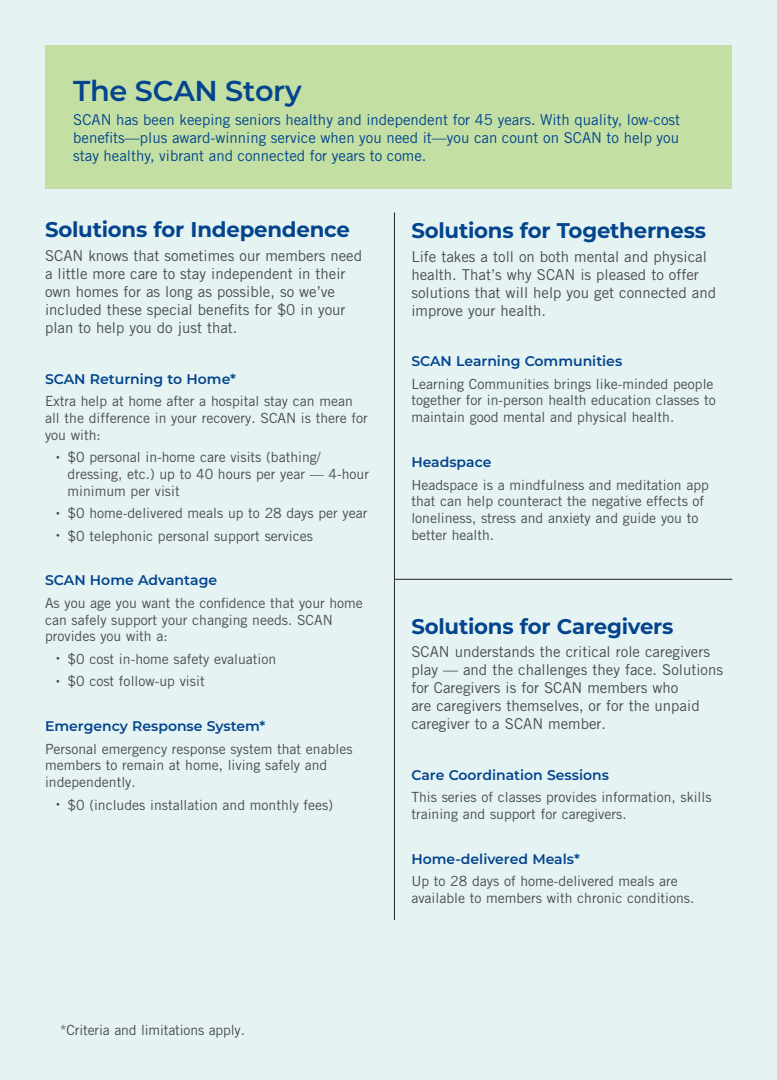
<style>
.page{position:relative;width:777px;height:1080px;background:#fff}
.page>*{position:absolute;margin:0;border:0;box-sizing:border-box;transform-origin:0 0}
.t1{font:600 28.75px "Montserrat";letter-spacing:-.01em;color:#02448d}
.SCAN_STORY_Header{font:700 21.25px "Montserrat";letter-spacing:-.01em;color:#02448d}
.SCAN_STORY_Header_Pa{font:15px/18px "Trade Gothic LT Std";color:#4b4c4d}
.t2{font:15px/18px "Trade Gothic LT Std";color:#02448d;text-align:justify}
.SCAN_STORY_Subhead_P{font:14px/16.8px "Trade Gothic LT Std";color:#4b4c4d}
.SCAN_STORY_Subhead{font:600 14px "Montserrat";color:#02448d}
</style>
<div class="page">
<div style="left:0;top:0;width:776px;height:1080px;background:#e6f3f3"></div>
<div style="left:45px;top:45px;width:686px;height:144px;background:#c3dfa4"></div>
<hr style="left:394px;top:579px;width:338px;height:1px;background:#231f20">
<hr style="left:394px;top:212px;width:1px;height:367px;background:#231f20">
<hr style="left:394px;top:580px;width:1px;height:340px;background:#231f20">
<hr style="left:776px;top:0;width:1px;height:45px;background:#02448d">
<p class="t1" style="left:73px;top:70px;width:230px">The SCAN Story</p>
<p class="t2" style="left:73px;top:110px;width:608px">SCAN has been keeping seniors healthy and independent for 45 years. With quality, low-cost benefits—plus award-winning service when you need it—you can count on SCAN to help you stay healthy, vibrant and connected for years to come.</p>
<p class="SCAN_STORY_Header" style="left:45px;top:215px;width:306px">Solutions for Independence</p>
<p class="SCAN_STORY_Header_Pa" style="left:45px;top:247px;width:318px">SCAN knows that sometimes our members need a little more care to stay independent in their own homes for as long as possible, so we’ve included these special benefits for $0 in your plan to help you do just that.</p>
<p class="SCAN_STORY_Subhead" style="left:45px;top:369px;width:192px">SCAN Returning to Home*</p>
<p class="SCAN_STORY_Subhead_P" style="left:45px;top:393px;width:324px">Extra help at home after a hospital stay can mean all the difference in your recovery. SCAN is there for you with:</p>
<p class="SCAN_STORY_Subhead_P" style="left:68px;top:449px;width:303px;text-indent:-11px"><sup>•</sup> $0 personal in-home care visits (bathing/ dressing, etc.) up to 40 hours per year — 4-hour minimum per visit</p>
<p class="SCAN_STORY_Subhead_P" style="left:56px;top:505px;width:312px"><sup>•</sup> $0 home-delivered meals up to 28 days per year</p>
<p class="SCAN_STORY_Subhead_P" style="left:56px;top:527px;width:258px"><sup>•</sup> $0 telephonic personal support services</p>
<p class="SCAN_STORY_Subhead" style="left:45px;top:571px;width:173px">SCAN Home Advantage</p>
<p class="SCAN_STORY_Subhead_P" style="left:45px;top:594px;width:319px">As you age you want the confidence that your home can safely support your changing needs. SCAN provides you with a:</p>
<p class="SCAN_STORY_Subhead_P" style="left:56px;top:650px;width:221px"><sup>•</sup> $0 cost in-home safety evaluation</p>
<p class="SCAN_STORY_Subhead_P" style="left:56px;top:673px;width:150px"><sup>•</sup> $0 cost follow-up visit</p>
<p class="SCAN_STORY_Subhead" style="left:45px;top:716px;width:222px">Emergency Response System*</p>
<p class="SCAN_STORY_Subhead_P" style="left:45px;top:740px;width:309px">Personal emergency response system that enables members to remain at home, living safely and independently.</p>
<p class="SCAN_STORY_Subhead_P" style="left:56px;top:796px;width:278px"><sup>•</sup> $0 (includes installation and monthly fees)</p>
<p class="SCAN_STORY_Header" style="left:411px;top:215px;width:296px">Solutions for Togetherness</p>
<p class="SCAN_STORY_Header_Pa" style="left:411px;top:247px;width:306px">Life takes a toll on both mental and physical health. That’s why SCAN is pleased to offer solutions that will help you get connected and improve your health.</p>
<p class="SCAN_STORY_Subhead" style="left:411px;top:351px;width:212px">SCAN Learning Communities</p>
<p class="SCAN_STORY_Subhead_P" style="left:411px;top:375px;width:306px">Learning Communities brings like-minded people together for in-person health education classes to maintain good mental and physical health.</p>
<p class="SCAN_STORY_Subhead" style="left:411px;top:452px;width:82px">Headspace</p>
<p class="SCAN_STORY_Subhead_P" style="left:411px;top:476px;width:299px">Headspace is a mindfulness and meditation app that can help counteract the negative effects of loneliness, stress and anxiety and guide you to better health.</p>
<p class="SCAN_STORY_Header" style="left:411px;top:611px;width:263px">Solutions for Caregivers</p>
<p class="SCAN_STORY_Header_Pa" style="left:411px;top:643px;width:313px">SCAN understands the critical role caregivers play — and the challenges they face. Solutions for Caregivers is for SCAN members who<br>are caregivers themselves, or for the unpaid caregiver to a SCAN member.</p>
<p class="SCAN_STORY_Subhead" style="left:411px;top:765px;width:199px">Care Coordination Sessions</p>
<p class="SCAN_STORY_Subhead_P" style="left:411px;top:789px;width:301px">This series of classes provides information, skills training and support for caregivers.</p>
<p class="SCAN_STORY_Subhead" style="left:411px;top:849px;width:170px">Home-delivered Meals*</p>
<p class="SCAN_STORY_Subhead_P" style="left:411px;top:873px;width:284px">Up to 28 days of home-delivered meals are available to members with chronic conditions.</p>
<p class="SCAN_STORY_Subhead_P" style="left:60px;top:1021px;width:187px">*Criteria and limitations apply.</p>
</div>
